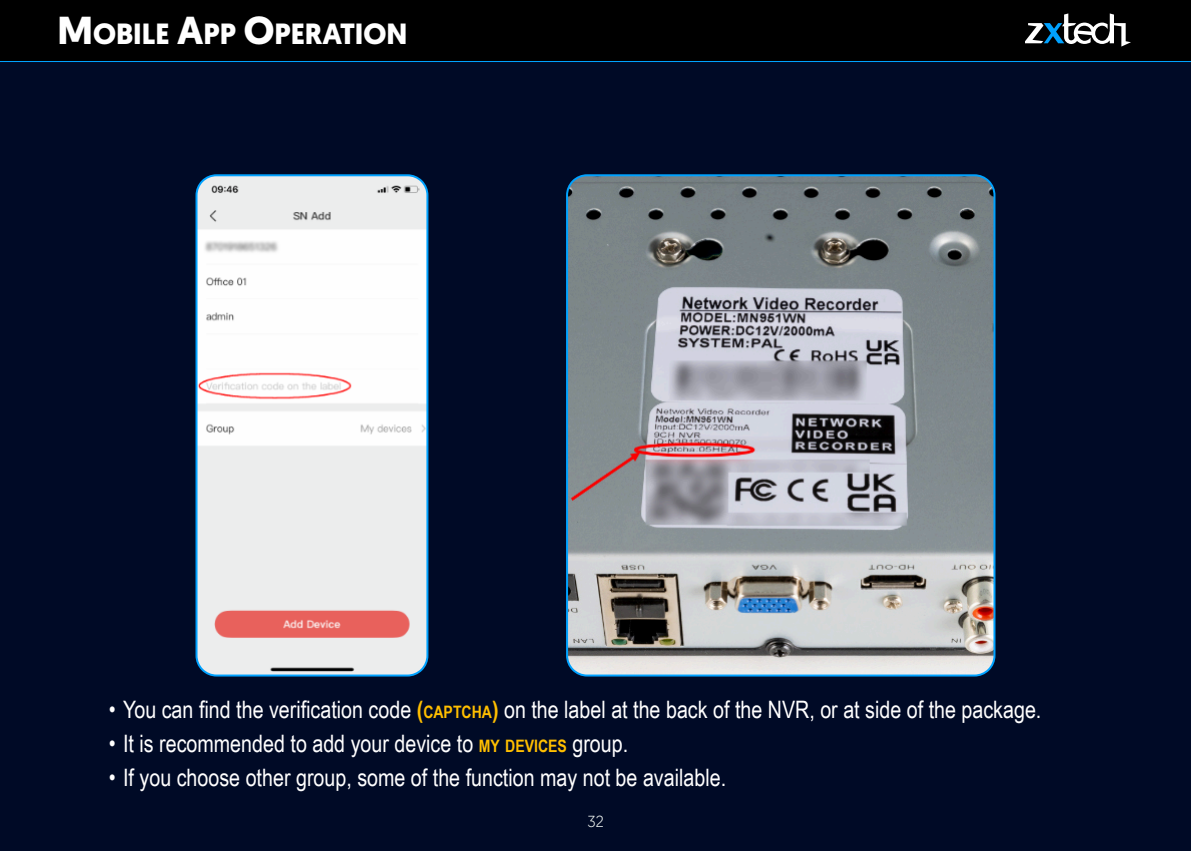
<style>
.page{position:relative;width:1191px;height:851px;background:#000a26}
.page>*{position:absolute;margin:0;border:0;box-sizing:border-box;transform-origin:0 0}
.t1{font:700 29.2px "Geomanist";color:#fff}
.t2{font:24px "Arial Narrow";color:#fff}
.t3{font:300 16px "Geomanist";color:#fafffa}
.s1{font-size:39px}
.s2{font-weight:700;color:#ffbf00}
.s3{font-weight:700;font-size:17.2px;color:#ffbf00}
</style>
<div class="page">
<svg style="left:0;top:60px;width:1191px;height:2px;background:#00517f"></svg>
<div style="left:0;top:0;width:1191px;height:60px;background:#000"></div>
<svg style="left:1025px;top:13px;width:106px;height:34px"></svg>
<svg style="left:195px;top:174px;width:234px;height:503px;background:#e9e7e9"></svg>
<svg style="left:566px;top:174px;width:430px;height:503px;background:#92989d"></svg>
<p class="t1" style="left:58px;top:22px;width:351px"><span class="s1">M</span>OBILE <span class="s1">A</span>PP <span class="s1">O</span>PERATION</p>
<p class="t2" style="left:109px;top:700px;width:934px">• You can find the verification code <span class="s2">(</span><span class="s3">CAPTCHA</span><span class="s2">)</span> on the label at the back of the NVR, or at side of the package.</p>
<p class="t2" style="left:109px;top:734px;width:521px">• It is recommended to add your device to <span class="s3">MY DEVICES</span> group.</p>
<p class="t2" style="left:109px;top:768px;width:619px">• If you choose other group, some of the function may not be available.</p>
<p class="t3" style="left:587px;top:814px;width:18px">32</p>
</div>
